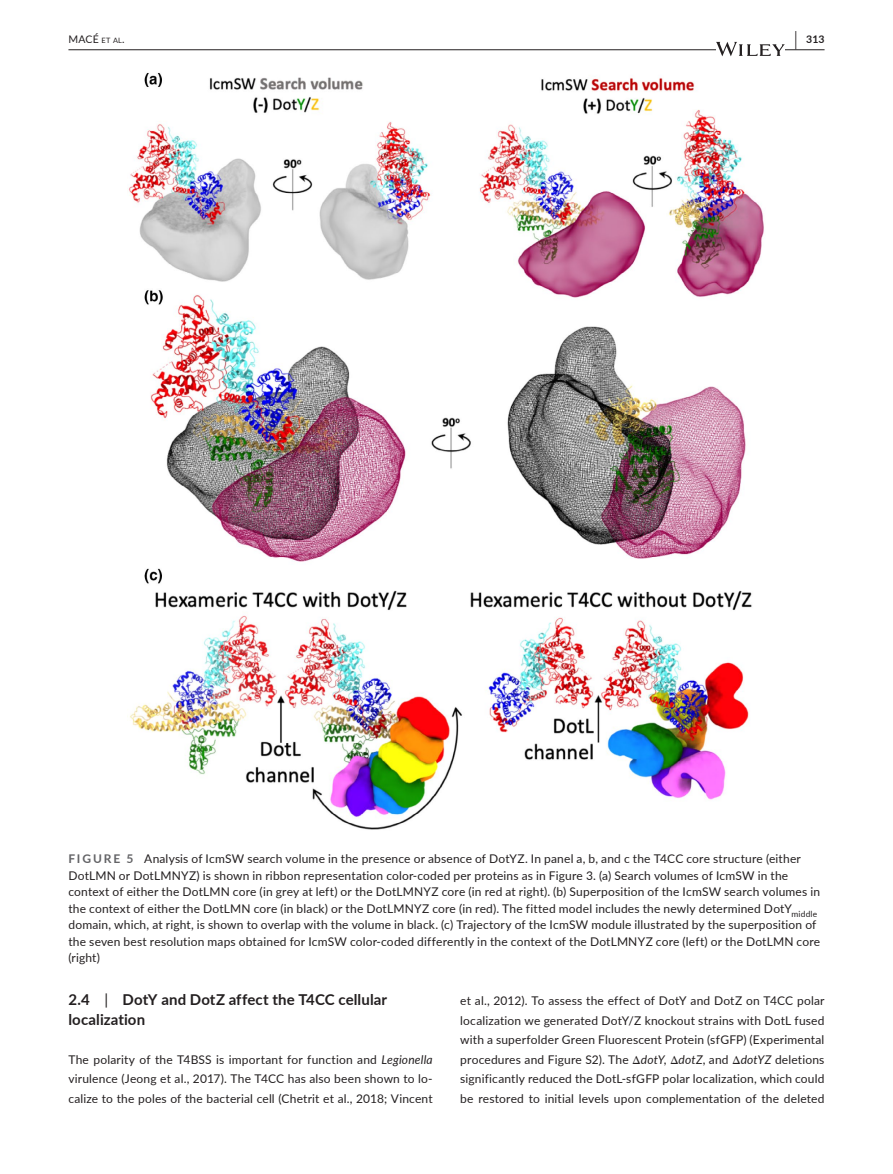
<style>
.page{position:relative;width:893px;height:1174px;background:#fff}
.page>*{position:absolute;margin:0;border:0;box-sizing:border-box;transform-origin:0 0}
.t1{font:700 15px/19.5px "Lato";letter-spacing:.01em;color:#231f20}
.t2{font:12px/19.5px "Lato";letter-spacing:.015em;color:#231f20;text-align:justify}
.t3{font:10.5px "Lato";color:#231f20}
.t4{font:700 10.5px "Lato";color:#231f20}
.s1{font-style:inherit}
.s2{font-size:7.35px}
.s3{font-size:19.5px}
.s4{font-weight:700;color:#636366}
.s5{font-weight:400}
.s6{font-style:italic}
.s7{font-family:"STIX"}
</style>
<div class="page">
<hr style="left:68px;top:49px;width:756px;height:1px;background:#231f20">
<svg style="left:716px;top:42px;width:69px;height:14px"></svg>
<img style="left:128px;top:72px;width:636px;height:758px">
<p class="t3" style="left:68px;top:31px;width:58px">MAC<span class="s1">É</span> <span class="s2">et al</span>.</p>
<p class="t4" style="left:795px;top:31px;width:31px"><span class="s3">|</span> 313</p>
<p class="t2" style="left:68px;top:850px;width:753px;line-height:16.5px;text-align:left"><span class="s4">FIGURE 5</span> Analysis of IcmSW search volume in the presence or absence of DotYZ. In panel a, b, and c the T4CC core structure (either DotLMN or DotLMNYZ) is shown in ribbon representation color-coded per proteins as in Figure 3. (a) Search volumes of IcmSW in the context of either the DotLMN core (in grey at left) or the DotLMNYZ core (in red at right). (b) Superposition of the IcmSW search volumes in the context of either the DotLMN core (in black) or the DotLMNYZ core (in red). The fitted model includes the newly determined DotY<sub>middle </sub>domain, which, at right, is shown to overlap with the volume in black. (c) Trajectory of the IcmSW module illustrated by the superposition of the seven best resolution maps obtained for IcmSW color-coded differently in the context of the DotLMNYZ core (left) or the DotLMN core (right)</p>
<p class="t1" style="left:68px;top:989px;width:320px">2.4 <span class="s5">|</span> DotY and DotZ affect the T4CC cellular localization</p>
<p class="t2" style="left:68px;top:1049px;width:366px">The polarity of the T4BSS is important for function and <span class="s6">Legionella </span>virulence (Jeong et al., 2017). The T4CC has also been shown to lo&shy;calize to the poles of the bacterial cell (Chetrit et al., 2018; Vincent</p>
<p class="t2" style="left:460px;top:990px;width:366px">et al., 2012). To assess the effect of DotY and DotZ on T4CC polar localization we generated DotY/Z knockout strains with DotL fused with a superfolder Green Fluorescent Protein (sfGFP) (Experimental procedures and Figure S2). The <span class="s7">Δ</span><span class="s6">dotY</span>, <span class="s7">Δ</span><span class="s6">dotZ</span>, and <span class="s7">Δ</span><span class="s6">dotYZ</span> deletions significantly reduced the DotL-sfGFP polar localization, which could be restored to initial levels upon complementation of the deleted</p>
</div>
